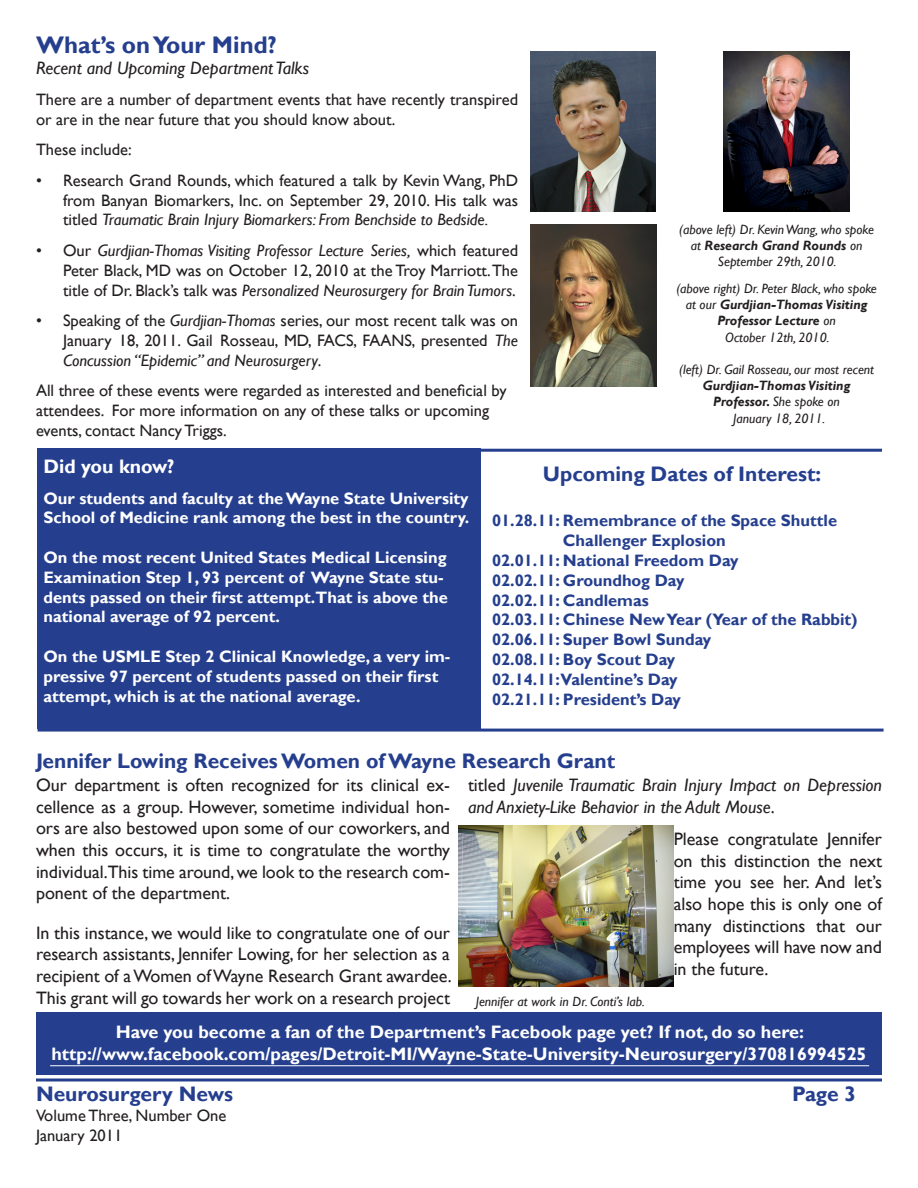
<style>
.page{position:relative;width:918px;height:1188px;background:#fff}
.page>*{position:absolute;margin:0;border:0;box-sizing:border-box;transform-origin:0 0}
.t1{font:700 24px "Gill Sans";color:#253f8e}
.t2{font:700 21px "Gill Sans";color:#253f8e}
.t3{font:700 19.5px "Gill Sans";color:#fff}
.t4{font:18px/21.6px "Gill Sans";color:#231f20;text-align:justify}
.t5{font:700 18px "Gill Sans";color:#fff}
.t6{font:italic 18px/21.6px "Gill Sans";color:#231f20}
.t7{font:16.5px/19.8px "Gill Sans";color:#231f20;text-align:justify}
.t8{font:700 16.5px/19.8px "Gill Sans";color:#fff}
.t9{font:700 16.5px "Gill Sans";color:#253f8e}
.t10{font:italic 13.5px/16.2px "Gill Sans";color:#231f20;text-align:center}
.t11{font:italic 700 13.5px "Gill Sans";color:#231f20}
.s1{font-style:italic}
.s2{font-weight:700}
.s3{font-weight:400}
.s4{font-style:normal}
</style>
<div class="page">
<svg style="left:36px;top:1078px;width:846px;height:4px;background:#5b6eaa"></svg>
<hr style="left:38px;top:729px;width:846px;height:3px;background:#253f8e">
<hr style="left:479px;top:449px;width:403px;height:3px;background:#253f8e">
<div style="left:38px;top:448px;width:443px;height:281px;background:#253f8e"></div>
<div style="left:36px;top:1012px;width:846px;height:64px;background:#253f8e"></div>
<img style="left:458px;top:825px;width:216px;height:162px">
<img style="left:531px;top:51px;width:125px;height:161px">
<img style="left:724px;top:52px;width:125px;height:160px">
<img style="left:531px;top:224px;width:125px;height:163px">
<hr style="left:50px;top:1065px;width:819px;height:1px;background:#fff">
<p class="t1" style="left:36px;top:30px;width:242px">What’s on Your Mind?</p>
<p class="t6" style="left:36px;top:58px;width:275px">Recent and Upcoming Department Talks</p>
<p class="t7" style="left:36px;top:90px;width:484px">There are a number of department events that have recently transpired or are in the near future that you should know about.</p>
<p class="t7" style="left:36px;top:140px;width:97px">These include:</p>
<p class="t7" style="left:63px;top:171px;width:457px;text-indent:-27px">• Research Grand Rounds, which featured a talk by Kevin Wang, PhD from Banyan Biomarkers, Inc. on September 29, 2010. His talk was titled <span class="s1">Traumatic Brain Injury Biomarkers: From Benchside to Bedside.</span></p>
<p class="t7" style="left:63px;top:241px;width:457px;text-indent:-27px">• Our <span class="s1">Gurdjian-Thomas Visiting Professor Lecture Series,</span> which featured Peter Black, MD was on October 12, 2010 at the Troy Marriott. The title of Dr. Black’s talk was <span class="s1">Personalized Neurosurgery for Brain Tumors</span>.</p>
<p class="t7" style="left:63px;top:311px;width:457px;text-indent:-27px">• Speaking of the <span class="s1">Gurdjian-Thomas</span> series, our most recent talk was on January 18, 2011. Gail Rosseau, MD, FACS, FAANS, presented <span class="s1">The Concussion “Epidemic” and Neurosurgery</span>.</p>
<p class="t7" style="left:36px;top:381px;width:472px;text-align:left">All three of these events were regarded as interested and beneficial by attendees. For more information on any of these talks or upcoming events, contact Nancy Triggs.</p>
<p class="t10" style="left:679px;top:221px;width:196px">(above left) Dr. Kevin Wang, who spoke at <span class="s2">Research Grand Rounds</span> on</p>
<p class="t10" style="left:718px;top:254px;width:120px">September 29th, 2010.</p>
<p class="t10" style="left:676px;top:281px;width:202px">(above right) Dr. Peter Black, who spoke at our <span class="s2">Gurdjian-Thomas Visiting</span></p>
<p class="t11" style="left:717px;top:313px;width:120px">Professor Lecture <span class="s3">on</span></p>
<p class="t10" style="left:725px;top:329px;width:106px">October 12th, 2010.</p>
<p class="t10" style="left:679px;top:362px;width:196px">(left) Dr. Gail Rosseau, our most recent<br><span class="s2">Gurdjian-Thomas Visiting</span></p>
<p class="t11" style="left:713px;top:394px;width:128px">Professor. <span class="s3">She spoke on</span></p>
<p class="t10" style="left:733px;top:410px;width:94px">January 18, 2011.</p>
<p class="t3" style="left:44px;top:455px;width:133px">Did you know?</p>
<p class="t8" style="left:44px;top:489px;width:427px">Our students and faculty at the Wayne State University<br>School of Medicine rank among the best in the country.</p>
<p class="t8" style="left:44px;top:548px;width:406px">On the most recent United States Medical Licensing Examination Step 1, 93 percent of Wayne State stu&shy;dents passed on their first attempt.That is above the national average of 92 percent.</p>
<p class="t8" style="left:44px;top:647px;width:408px">On the USMLE Step 2 Clinical Knowledge, a very im&shy;pressive 97 percent of students passed on their first attempt, which is at the national average.</p>
<p class="t2" style="left:543px;top:462px;width:280px">Upcoming Dates of Interest:</p>
<p class="t9" style="left:492px;top:511px;width:347px">01.28.11: Remembrance of the Space Shuttle</p>
<p class="t9" style="left:563px;top:531px;width:164px">Challenger Explosion</p>
<p class="t9" style="left:492px;top:550px;width:248px">02.01.11: National Freedom Day</p>
<p class="t9" style="left:492px;top:570px;width:194px">02.02.11: Groundhog Day</p>
<p class="t9" style="left:492px;top:590px;width:158px">02.02.11: Candlemas</p>
<p class="t9" style="left:492px;top:610px;width:367px">02.03.11: Chinese New Year (Year of the Rabbit)</p>
<p class="t9" style="left:492px;top:630px;width:221px">02.06.11: Super Bowl Sunday</p>
<p class="t9" style="left:492px;top:649px;width:185px">02.08.11: Boy Scout Day</p>
<p class="t9" style="left:492px;top:669px;width:187px">02.14.11:Valentine’s Day</p>
<p class="t9" style="left:492px;top:689px;width:191px">02.21.11: President’s Day</p>
<p class="t2" style="left:36px;top:748px;width:581px">Jennifer Lowing Receives Women of Wayne Research Grant</p>
<p class="t4" style="left:36px;top:775px;width:415px">Our department is often recognized for its clinical ex&shy;cellence as a group. However, sometime individual hon&shy;ors are also bestowed upon some of our coworkers, and when this occurs, it is time to congratulate the worthy individual.This time around, we look to the research com&shy;ponent of the department.</p>
<p class="t4" style="left:36px;top:922px;width:417px">In this instance, we would like to congratulate one of our research assistants, Jennifer Lowing, for her selection as a recipient of a Women of Wayne Research Grant awardee.<br>This grant will go towards her work on a research project</p>
<p class="t6" style="left:468px;top:775px;width:415px"><span class="s4">titled</span> Juvenile Traumatic Brain Injury Impact on Depression and Anxiety-Like Behavior in the Adult Mouse<span class="s4">.</span></p>
<p class="t4" style="left:674px;top:829px;width:210px">Please congratulate Jennifer on this distinction the next time you see her. And let’s also hope this is only one of many distinctions that our employees will have now and in the future.</p>
<p class="t10" style="left:476px;top:994px;width:170px">Jennifer at work in Dr. Conti’s lab.</p>
<p class="t5" style="left:116px;top:1021px;width:690px">Have you become a fan of the Department’s Facebook page yet? If not, do so here:</p>
<p class="t5" style="left:51px;top:1043px;width:817px">http://www.facebook.com/pages/Detroit-MI/Wayne-State-University-Neurosurgery/370816994525</p>
<p class="t2" style="left:36px;top:1081px;width:199px">Neurosurgery News</p>
<p class="t2" style="left:792px;top:1081px;width:66px">Page 3</p>
<p class="t7" style="left:36px;top:1106px;width:192px">Volume Three, Number One</p>
<p class="t7" style="left:36px;top:1125px;width:88px">January 2011</p>
</div>
